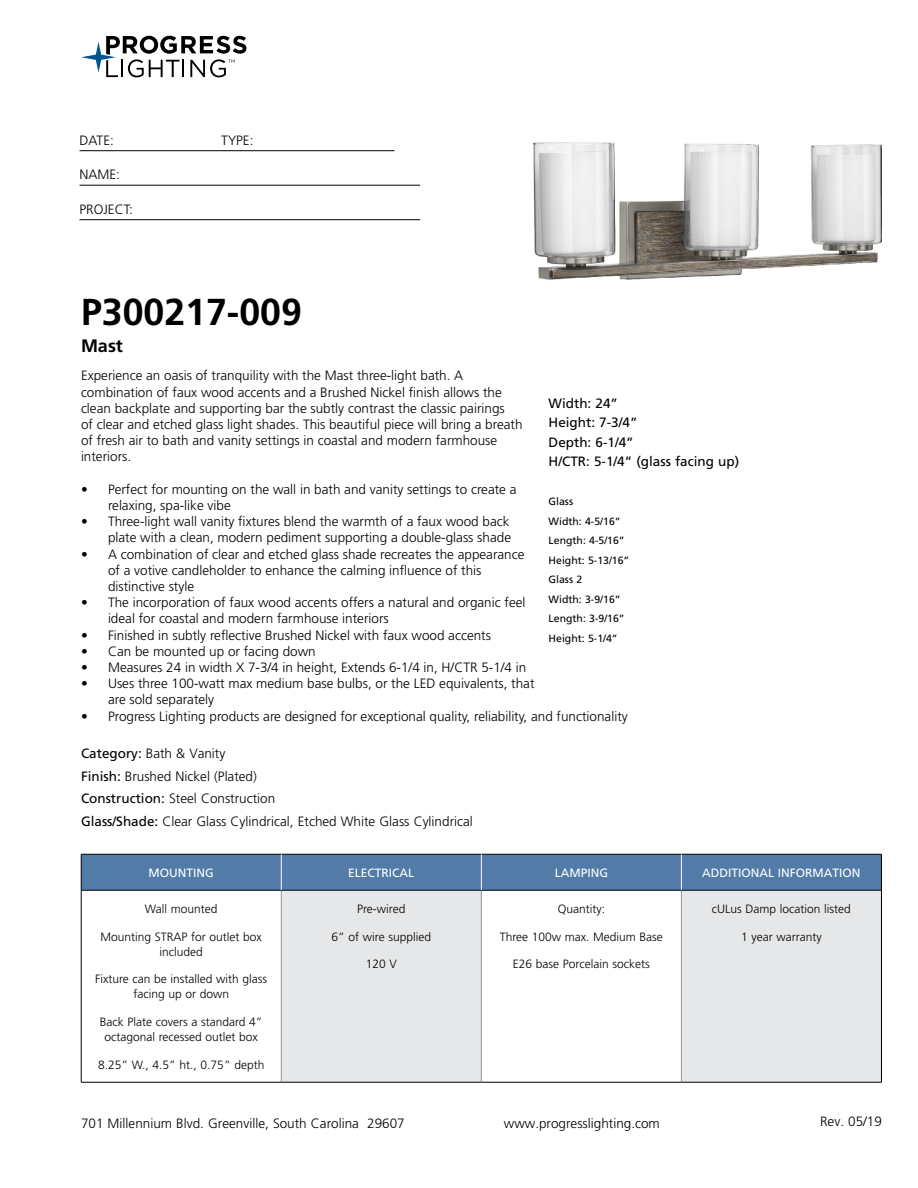
<style>
.page{position:relative;width:918px;height:1188px;background:#fff}
.page>*{position:absolute;margin:0;border:0;box-sizing:border-box;transform-origin:0 0}
.t1{font:700 37.5px "Frutiger LT Std";color:#000}
.t2{font:700 18px "Frutiger LT Std";color:#000}
.t3{font:300 13.5px/16.2px "Frutiger LT Std";color:#000}
.t4{font:13.5px/19.5px "Frutiger LT Std";color:#000}
.t5{font:300 12px/15px "Frutiger LT Std";color:#000;text-align:center}
.t6{font:12px "Frutiger LT Std";color:#fff}
.t7{font:10.5px/19.5px "Frutiger LT Std";color:#000}
.s1{font-weight:400}
</style>
<div class="page">
<svg style="left:81px;top:36px;width:165px;height:41px"></svg>
<hr style="left:80px;top:150px;width:314px;height:1px;background:#000">
<hr style="left:80px;top:185px;width:340px;height:1px;background:#000">
<hr style="left:80px;top:219px;width:340px;height:1px;background:#000">
<div style="left:82px;top:855px;width:799px;height:35px;background:#527ba8"></div>
<div style="left:281px;top:890px;width:200px;height:192px;background:#e6e7e8"></div>
<div style="left:681px;top:890px;width:200px;height:192px;background:#e6e7e8"></div>
<hr style="left:281px;top:891px;width:1px;height:191px;background:#939598">
<hr style="left:481px;top:891px;width:1px;height:191px;background:#939598">
<hr style="left:681px;top:891px;width:1px;height:191px;background:#939598">
<hr style="left:81px;top:890px;width:200px;height:1px;background:#000">
<hr style="left:281px;top:890px;width:200px;height:1px;background:#000">
<hr style="left:481px;top:890px;width:200px;height:1px;background:#000">
<hr style="left:681px;top:890px;width:200px;height:1px;background:#000">
<hr style="left:81px;top:1082px;width:200px;height:1px;background:#000">
<hr style="left:281px;top:1082px;width:200px;height:1px;background:#000">
<hr style="left:481px;top:1082px;width:200px;height:1px;background:#000">
<hr style="left:681px;top:1082px;width:201px;height:1px;background:#000">
<hr style="left:81px;top:854px;width:200px;height:1px;background:#000">
<hr style="left:81px;top:854px;width:1px;height:36px;background:#000">
<hr style="left:281px;top:854px;width:200px;height:1px;background:#000">
<hr style="left:481px;top:854px;width:200px;height:1px;background:#000">
<hr style="left:681px;top:854px;width:201px;height:1px;background:#000">
<hr style="left:881px;top:854px;width:1px;height:36px;background:#000">
<hr style="left:81px;top:890px;width:1px;height:192px;background:#000">
<hr style="left:881px;top:890px;width:1px;height:192px;background:#000">
<hr style="left:281px;top:854px;width:1px;height:36px;background:#fff">
<hr style="left:681px;top:854px;width:1px;height:36px;background:#fff">
<hr style="left:481px;top:854px;width:1px;height:36px;background:#fff">
<img style="left:533px;top:142px;width:349px;height:138px">
<p class="t3" style="left:80px;top:132px;width:36px">DATE:</p>
<p class="t3" style="left:221px;top:132px;width:34px">TYPE:</p>
<p class="t3" style="left:80px;top:167px;width:42px">NAME:</p>
<p class="t3" style="left:80px;top:201px;width:55px">PROJECT:</p>
<h1 class="t1" style="left:81px;top:290px;width:222px">P300217-009</h1>
<h2 class="t2" style="left:81px;top:335px;width:43px">Mast</h2>
<p class="t3" style="left:81px;top:368px;width:443px">Experience an oasis of tranquility with the Mast three-light bath. A combination of faux wood accents and a Brushed Nickel finish allows the clean backplate and supporting bar the subtly contrast the classic pairings<br>of clear and etched glass light shades. This beautiful piece will bring a breath of fresh air to bath and vanity settings in coastal and modern farmhouse interiors.</p>
<p class="t3" style="left:108px;top:481px;width:410px;text-indent:-27px">• Perfect for mounting on the wall in bath and vanity settings to create a relaxing, spa-like vibe</p>
<p class="t3" style="left:81px;top:514px;width:432px;text-align:right">• Three-light wall vanity fixtures blend the warmth of a faux wood back plate with a clean, modern pediment supporting a double-glass shade</p>
<p class="t3" style="left:108px;top:546px;width:418px;text-indent:-27px">• A combination of clear and etched glass shade recreates the appearance of a votive candleholder to enhance the calming influence of this distinctive style</p>
<p class="t3" style="left:108px;top:595px;width:419px;text-indent:-27px">• The incorporation of faux wood accents offers a natural and organic feel ideal for coastal and modern farmhouse interiors</p>
<p class="t3" style="left:81px;top:627px;width:412px">• Finished in subtly reflective Brushed Nickel with faux wood accents</p>
<p class="t3" style="left:81px;top:643px;width:236px">• Can be mounted up or facing down</p>
<p class="t3" style="left:81px;top:659px;width:447px">• Measures 24 in width X 7-3/4 in height, Extends 6-1/4 in, H/CTR 5-1/4 in</p>
<p class="t3" style="left:108px;top:676px;width:428px;text-indent:-27px">• Uses three 100-watt max medium base bulbs, or the LED equivalents, that are sold separately</p>
<p class="t3" style="left:81px;top:708px;width:548px">• Progress Lighting products are designed for exceptional quality, reliability, and functionality</p>
<p class="t3" style="left:81px;top:742px;width:393px;line-height:22.5px"><span class="s1">Category:</span> Bath &amp; Vanity<br><span class="s1">Finish:</span> Brushed Nickel (Plated)<br><span class="s1">Construction:</span> Steel Construction<br><span class="s1">Glass/Shade:</span> Clear Glass Cylindrical, Etched White Glass Cylindrical</p>
<p class="t6" style="left:149px;top:866px;width:67px">MOUNTING</p>
<p class="t6" style="left:348px;top:866px;width:68px">ELECTRICAL</p>
<p class="t6" style="left:555px;top:866px;width:55px">LAMPING</p>
<p class="t6" style="left:702px;top:866px;width:160px">ADDITIONAL INFORMATION</p>
<p class="t5" style="left:145px;top:901px;width:74px">Wall mounted</p>
<p class="t5" style="left:101px;top:929px;width:163px">Mounting STRAP for outlet box included</p>
<p class="t5" style="left:95px;top:972px;width:174px">Fixture can be installed with glass facing up or down</p>
<p class="t5" style="left:100px;top:1015px;width:164px">Back Plate covers a standard 4” octagonal recessed outlet box</p>
<p class="t5" style="left:98px;top:1057px;width:168px">8.25” W., 4.5” ht., 0.75” depth</p>
<p class="t4" style="left:549px;top:393px;width:192px">Width: 24”<br>Height: 7-3/4”<br>Depth: 6-1/4”<br>H/CTR: 5-1/4” (glass facing up)</p>
<p class="t7" style="left:549px;top:492px;width:82px">Glass<br>Width: 4-5/16”<br>Length: 4-5/16”<br>Height: 5-13/16”<br>Glass 2<br>Width: 3-9/16”<br>Length: 3-9/16”<br>Height: 5-1/4”</p>
<p class="t5" style="left:357px;top:901px;width:50px">Pre-wired</p>
<p class="t5" style="left:332px;top:929px;width:101px">6” of wire supplied</p>
<p class="t5" style="left:366px;top:957px;width:33px">120 V</p>
<p class="t5" style="left:712px;top:901px;width:141px">cULus Damp location listed</p>
<p class="t5" style="left:741px;top:929px;width:82px">1 year warranty</p>
<p class="t5" style="left:558px;top:901px;width:49px">Quantity:</p>
<p class="t5" style="left:500px;top:929px;width:165px">Three 100w max. Medium Base</p>
<p class="t5" style="left:513px;top:957px;width:138px">E26 base Porcelain sockets</p>
<p class="t3" style="left:81px;top:1115px;width:325px">701 Millennium Blvd. Greenville, South Carolina 29607</p>
<p class="t3" style="left:504px;top:1115px;width:158px">www.progresslighting.com</p>
<p class="t3" style="left:820px;top:1114px;width:63px">Rev. 05/19</p>
</div>
